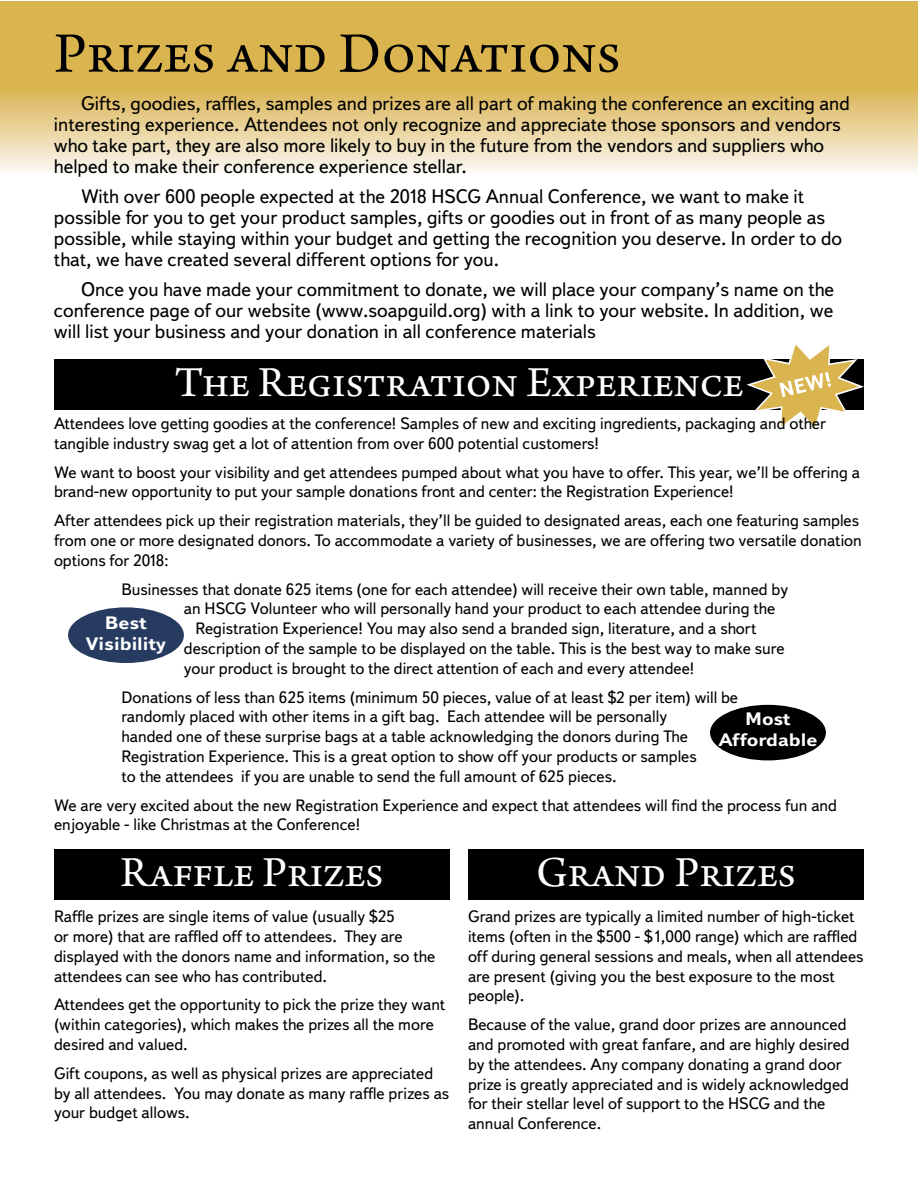
<style>
.page{position:relative;width:918px;height:1188px;background:#fff}
.page>*{position:absolute;margin:0;border:0;box-sizing:border-box;transform-origin:0 0}
.t1{font:60px "Arno Pro";color:#000}
.t2{font:45px "Arno Pro";color:#fff}
.t3{font:19.5px/21px "Textbook New";color:#000}
.t4{font:700 18px/21.6px "Textbook New";color:#fff;text-align:center;scale:1.1 1}
.t5{font:16.5px/19.8px "Textbook New";color:#000}
</style>
<div class="page">
<div style="left:0;top:88px;width:918px;height:86px;background:linear-gradient(to bottom,#d9b350,#fcf8f3)"></div>
<div style="left:0;top:1px;width:918px;height:87px;background:#dab44f"></div>
<div style="left:54px;top:849px;width:396px;height:51px;background:#000"></div>
<div style="left:468px;top:849px;width:396px;height:51px;background:#000"></div>
<div style="left:54px;top:359px;width:810px;height:51px;background:#000"></div>
<svg style="left:746px;top:344px;width:118px;height:83px"></svg>
<div style="left:68px;top:607px;width:116px;height:56px;background:#273b61;border-radius:50%"></div>
<div style="left:710px;top:705px;width:116px;height:55px;background:#000;border-radius:50%"></div>
<h1 class="t1" style="left:54px;top:19px;width:568px">Prizes and Donations</h1>
<p class="t3" style="left:54px;top:92px;width:797px;text-indent:27px">Gifts, goodies, raffles, samples and prizes are all part of making the conference an exciting and interesting experience. Attendees not only recognize and appreciate those sponsors and vendors who take part, they are also more likely to buy in the future from the vendors and suppliers who helped to make their conference experience stellar.</p>
<p class="t3" style="left:54px;top:185px;width:790px;text-indent:27px">With over 600 people expected at the 2018 HSCG Annual Conference, we want to make it possible for you to get your product samples, gifts or goodies out in front of as many people as possible, while staying within your budget and getting the recognition you deserve. In order to do that, we have created several different options for you.</p>
<p class="t3" style="left:54px;top:278px;width:782px;text-align:justify;text-indent:27px">Once you have made your commitment to donate, we will place your company’s name on the conference page of our website (www.soapguild.org) with a link to your website. In addition, we will list your business and your donation in all conference materials</p>
<h2 class="t2" style="left:175px;top:357px;width:570px">The Registration Experience</h2>
<p class="t5" style="left:54px;top:413px;width:774px">Attendees love getting goodies at the conference! Samples of new and exciting ingredients, packaging and other tangible industry swag get a lot of attention from over 600 potential customers!</p>
<p class="t5" style="left:54px;top:462px;width:807px">We want to boost your visibility and get attendees pumped about what you have to offer. This year, we’ll be offering a brand-new opportunity to put your sample donations front and center: the Registration Experience!</p>
<p class="t5" style="left:54px;top:511px;width:809px">After attendees pick up their registration materials, they’ll be guided to designated areas, each one featuring samples from one or more designated donors. To accommodate a variety of businesses, we are offering two versatile donation options for 2018:</p>
<p class="t5" style="left:122px;top:579px;width:668px">Businesses that donate 625 items (one for each attendee) will receive their own table, manned by</p>
<p class="t5" style="left:184px;top:599px;width:593px">an HSCG Volunteer who will personally hand your product to each attendee during the</p>
<p class="t5" style="left:195px;top:619px;width:562px">Registration Experience! You may also send a branded sign, literature, and a short</p>
<p class="t5" style="left:184px;top:638px;width:602px">description of the sample to be displayed on the table. This is the best way to make sure</p>
<p class="t5" style="left:184px;top:658px;width:512px">your product is brought to the direct attention of each and every attendee!</p>
<p class="t5" style="left:122px;top:687px;width:618px">Donations of less than 625 items (minimum 50 pieces, value of at least $2 per item) will be randomly placed with other items in a gift bag. Each attendee will be personally<br>handed one of these surprise bags at a table acknowledging the donors during The Registration Experience. This is a great option to show off your products or samples<br>to the attendees if you are unable to send the full amount of 625 pieces.</p>
<p class="t5" style="left:54px;top:795px;width:785px">We are very excited about the new Registration Experience and expect that attendees will find the process fun and enjoyable - like Christmas at the Conference!</p>
<p class="t4" style="left:86px;top:612px;width:75px">Best<br>Visibility</p>
<p class="t4" style="left:718px;top:708px;width:92px">Most<br>Affordable</p>
<h2 class="t2" style="left:120px;top:847px;width:265px">Raffle Prizes</h2>
<p class="t5" style="left:54px;top:907px;width:383px">Raffle prizes are single items of value (usually $25<br>or more) that are raffled off to attendees. They are displayed with the donors name and information, so the attendees can see who has contributed.</p>
<p class="t5" style="left:54px;top:995px;width:393px">Attendees get the opportunity to pick the prize they want (within categories), which makes the prizes all the more desired and valued.</p>
<p class="t5" style="left:54px;top:1063px;width:397px">Gift coupons, as well as physical prizes are appreciated by all attendees. You may donate as many raffle prizes as your budget allows.</p>
<h2 class="t2" style="left:536px;top:847px;width:261px">Grand Prizes</h2>
<p class="t5" style="left:468px;top:907px;width:397px">Grand prizes are typically a limited number of high-ticket items (often in the $500 - $1,000 range) which are raffled off during general sessions and meals, when all attendees are present (giving you the best exposure to the most people).</p>
<p class="t5" style="left:468px;top:1015px;width:383px">Because of the value, grand door prizes are announced and promoted with great fanfare, and are highly desired by the attendees. Any company donating a grand door prize is greatly appreciated and is widely acknowledged for their stellar level of support to the HSCG and the annual Conference.</p>
</div>
